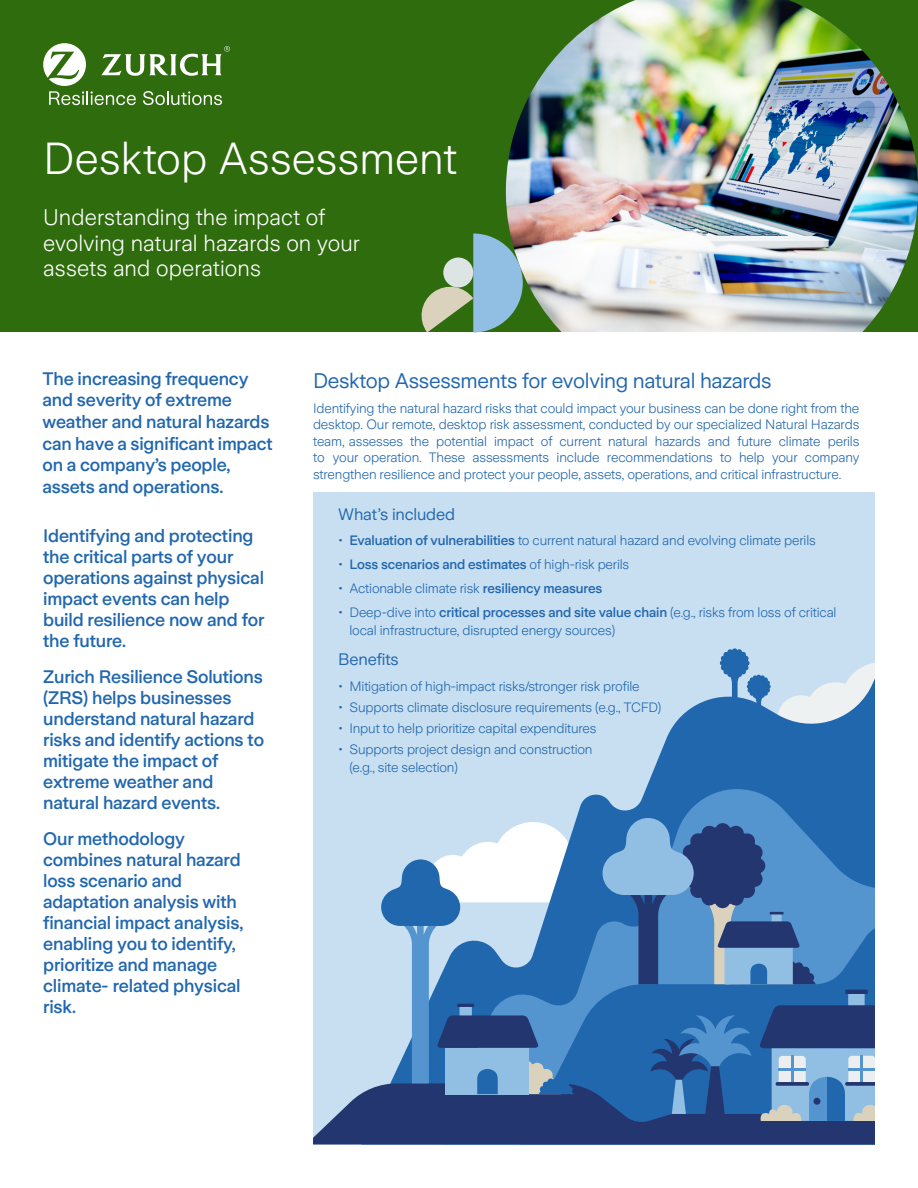
<style>
.page{position:relative;width:918px;height:1188px;background:#fff}
.page>*{position:absolute;margin:0;border:0;box-sizing:border-box;transform-origin:0 0}
.t1{font:300 44.55px "Zurich Sans";color:#fff}
.t2{font:300 22.5px/25.5px "Zurich Sans";letter-spacing:.005em;color:#fff}
.t3{font:21px "Zurich Sans";letter-spacing:-.015em;color:#2167ae}
.t4{font:500 18px/21px "Zurich Sans";letter-spacing:-.01em;color:#2167ae}
.t5{font:16.5px "Zurich Sans";letter-spacing:-.01em;color:#2167ae}
.t6{font:16.5px "Zurich Sans";letter-spacing:-.01em;color:#2167ae}
.t7{font:300 13.5px/16.5px "Zurich Sans";letter-spacing:-.01em;color:#2167ae}
.t8{font:500 13.5px "Zurich Sans";letter-spacing:-.01em;color:#2167ae}
.s1{font-weight:500}
.s2{font-weight:300}
</style>
<div class="page">
<div style="left:0;top:0;width:918px;height:333px;background:#2f6c0d"></div>
<img style="left:506px;top:0;width:412px;height:333px">
<svg style="left:418px;top:234px;width:105px;height:99px"></svg>
<div style="left:313px;top:501px;width:562px;height:643px;background:#c8dff1"></div>
<svg style="left:661px;top:648px;width:214px;height:104px"></svg>
<svg style="left:313px;top:752px;width:562px;height:392px"></svg>
<div style="left:443px;top:258px;width:30px;height:30px;background:#dde5e4;border-radius:50%"></div>
<svg style="left:43px;top:43px;width:187px;height:62px"></svg>
<h1 class="t1" style="left:43px;top:134px;width:416px">Desktop Assessment</h1>
<h2 class="t2" style="left:43px;top:205px;width:318px">Understanding the impact of evolving natural hazards on your assets and operations</h2>
<h3 class="t4" style="left:42px;top:368px;width:232px;line-height:21.6px">The increasing frequency and severity of extreme weather and natural hazards can have a significant impact on a company’s people, assets and operations.</h3>
<h3 class="t4" style="left:43px;top:526px;width:223px">Identifying and protecting the critical parts of your operations against physical impact events can help build resilience now and for the future.</h3>
<h3 class="t4" style="left:43px;top:667px;width:222px">Zurich Resilience Solutions (ZRS) helps businesses understand natural hazard risks and identify actions to mitigate the impact of extreme weather and natural hazard events.</h3>
<h3 class="t4" style="left:43px;top:829px;width:202px">Our methodology combines natural hazard loss scenario and adaptation analysis with financial impact analysis, enabling you to identify, prioritize and manage climate- related physical risk.</h3>
<h3 class="t3" style="left:313px;top:369px;width:460px">Desktop Assessments for evolving natural hazards</h3>
<p class="t7" style="left:313px;top:400px;width:548px;text-align:justify">Identifying the natural hazard risks that could impact your business can be done right from the desktop. Our remote, desktop risk assessment, conducted by our specialized Natural Hazards team, assesses the potential impact of current natural hazards and future climate perils to your operation. These assessments include recommendations to help your company strengthen resilience and protect your people, assets, operations, and critical infrastructure.</p>
<p class="t5" style="left:338px;top:505px;width:118px">What’s included</p>
<p class="t7" style="left:338px;top:532px;width:479px">• <span class="s1">Evaluation of vulnerabilities</span> to current natural hazard and evolving climate perils</p>
<p class="t8" style="left:338px;top:557px;width:293px"><span class="s2">•</span> Loss scenarios and estimates <span class="s2">of high-risk perils</span></p>
<p class="t7" style="left:338px;top:581px;width:266px">• Actionable climate risk <span class="s1">resiliency measures</span></p>
<p class="t7" style="left:349px;top:604px;width:489px;line-height:18px;text-indent:-11px">• Deep-dive into <span class="s1">critical processes and site value chain</span> (e.g., risks from loss of critical local infrastructure, disrupted energy sources)</p>
<p class="t6" style="left:338px;top:651px;width:62px">Benefits</p>
<p class="t7" style="left:338px;top:678px;width:303px">• Mitigation of high-impact risks/stronger risk profile</p>
<p class="t7" style="left:338px;top:699px;width:325px">• Supports climate disclosure requirements (e.g., TCFD)</p>
<p class="t7" style="left:338px;top:720px;width:260px">• Input to help prioritize capital expenditures</p>
<p class="t7" style="left:349px;top:740px;width:245px;line-height:18px;text-indent:-11px">• Supports project design and construction (e.g., site selection)</p>
</div>
